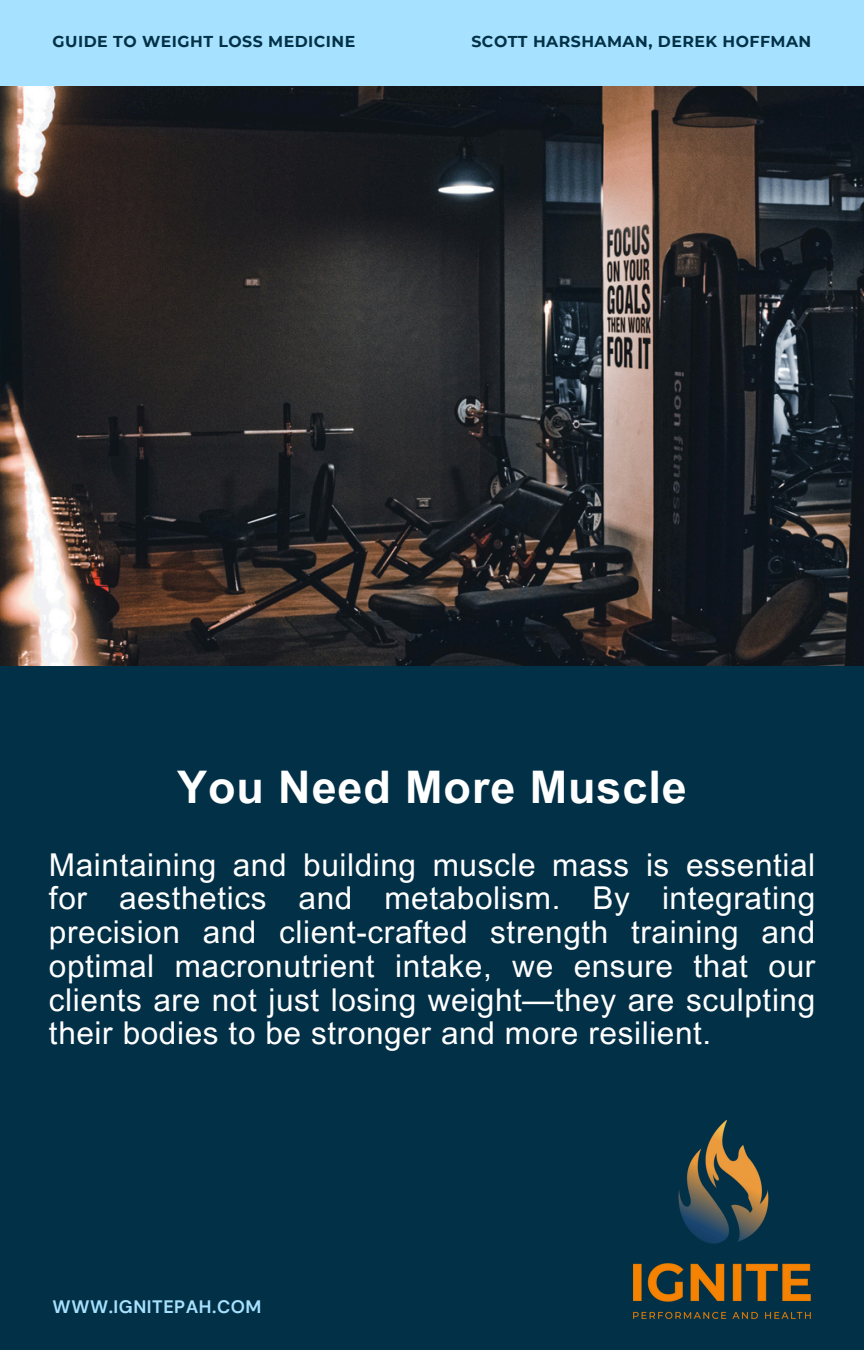
<style>
.page{position:relative;width:864px;height:1350px;background:#023047}
.page>*{position:absolute;margin:0;border:0;box-sizing:border-box;transform-origin:0 0}
.t1{font:700 45px "Arial MT Pro";letter-spacing:.02em;color:#fff}
.t2{font:31.5px/33.8px "Arial MT Pro";letter-spacing:.02em;color:#fff;text-align:justify}
.t3{font:700 18px "DM Sans";letter-spacing:.03em;color:#a6e2ff}
.t4{font:700 15.75px "Montserrat";letter-spacing:.03em;color:#023047}
</style>
<div class="page">
<div style="left:0;top:0;width:864px;height:86px;background:#a6e2ff"></div>
<img style="left:633px;top:1121px;width:178px;height:197px">
<img style="left:0;top:86px;width:864px;height:579px">
<h1 class="t4" style="left:53px;top:32px;width:304px">GUIDE TO WEIGHT LOSS MEDICINE</h1>
<p class="t4" style="left:471px;top:32px;width:341px">SCOTT HARSHAMAN, DEREK HOFFMAN</p>
<h3 class="t1" style="left:177px;top:770px;width:511px">You Need More Muscle</h3>
<p class="t2" style="left:49px;top:852px;width:768px">Maintaining and building muscle mass is essential for aesthetics and metabolism. By integrating precision and client-crafted strength training and optimal macronutrient intake, we ensure that our clients are not just losing weight—they are sculpting their bodies to be stronger and more resilient.</p>
<p class="t3" style="left:53px;top:1295px;width:210px">WWW.IGNITEPAH.COM</p>
</div>
